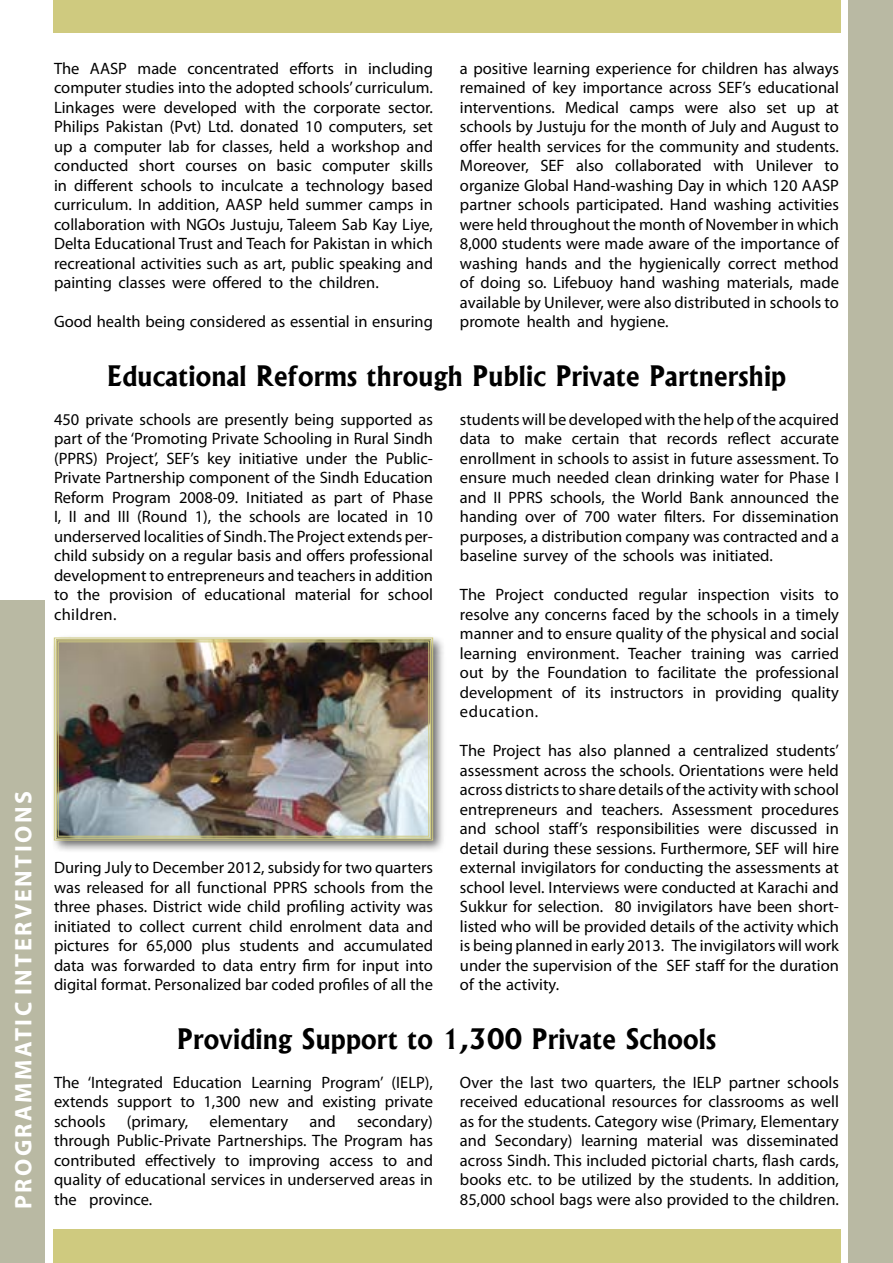
<style>
.page{position:relative;width:893px;height:1263px;background:#fff}
.page>*{position:absolute;margin:0;border:0;box-sizing:border-box;transform-origin:0 0}
.t1{font:700 27px "Albertus";letter-spacing:.01em;color:#000}
.t2{font:700 24px "Myriad Pro";letter-spacing:.1em;color:#fff}
.t3{font:16.5px/19.5px "Myriad Pro";color:#000;text-align:justify}
</style>
<div class="page">
<div style="left:0;top:600px;width:45px;height:663px;background:#b9b9a3"></div>
<div style="left:848px;top:0;width:45px;height:1263px;background:#b9b9a3"></div>
<div style="left:53px;top:0;width:787px;height:33px;background:#cfca7f"></div>
<div style="left:53px;top:1230px;width:787px;height:33px;background:#cfca7f"></div>
<div style="left:50px;top:634px;width:396px;height:219px;background:#000;opacity:.6"></div>
<img style="left:54px;top:637px;width:379px;height:204px">
<div style="left:56px;top:639px;width:375px;height:200px;border:1px solid #cfca7f"></div>
<div style="left:58px;top:641px;width:371px;height:195px;border:1px solid #cfca7f"></div>
<h2 class="t2" style="left:8px;top:1209px;width:419px;rotate:-90deg">PROGRAMMATIC INTERVENTIONS</h2>
<p class="t3" style="left:54px;top:58px;width:380px">The AASP made concentrated efforts in including computer studies into the adopted schools’ curriculum.<br>Linkages were developed with the corporate sector.<br>Philips Pakistan (Pvt) Ltd. donated 10 computers, set up a computer lab for classes, held a workshop and conducted short courses on basic computer skills in different schools to inculcate a technology based curriculum. In addition, AASP held summer camps in collaboration with NGOs Justuju, Taleem Sab Kay Liye, Delta Educational Trust and Teach for Pakistan in which recreational activities such as art, public speaking and painting classes were offered to the children.</p>
<p class="t3" style="left:54px;top:311px;width:380px">Good health being considered as essential in ensuring</p>
<p class="t3" style="left:460px;top:58px;width:381px">a positive learning experience for children has always remained of key importance across SEF’s educational interventions. Medical camps were also set up at schools by Justuju for the month of July and August to offer health services for the community and students.<br>Moreover, SEF also collaborated with Unilever to organize Global Hand-washing Day in which 120 AASP partner schools participated. Hand washing activities were held throughout the month of November in which 8,000 students were made aware of the importance of washing hands and the hygienically correct method of doing so. Lifebuoy hand washing materials, made available by Unilever, were also distributed in schools to promote health and hygiene.</p>
<h1 class="t1" style="left:107px;top:359px;width:681px">Educational Reforms through Public Private Partnership</h1>
<p class="t3" style="left:54px;top:409px;width:380px">450 private schools are presently being supported as part of the ‘Promoting Private Schooling in Rural Sindh (PPRS) Project’, SEF’s key initiative under the Public-Private Partnership component of the Sindh Education Reform Program 2008-09. Initiated as part of Phase I, II and III (Round 1), the schools are located in 10 underserved localities of Sindh. The Project extends per&shy;child subsidy on a regular basis and offers professional development to entrepreneurs and teachers in addition to the provision of educational material for school children.</p>
<p class="t3" style="left:460px;top:409px;width:381px">students will be developed with the help of the acquired data to make certain that records reflect accurate enrollment in schools to assist in future assessment. To ensure much needed clean drinking water for Phase I and II PPRS schools, the World Bank announced the handing over of 700 water filters. For dissemination purposes, a distribution company was contracted and a baseline survey of the schools was initiated.</p>
<p class="t3" style="left:460px;top:585px;width:381px">The Project conducted regular inspection visits to resolve any concerns faced by the schools in a timely manner and to ensure quality of the physical and social learning environment. Teacher training was carried out by the Foundation to facilitate the professional development of its instructors in providing quality education.</p>
<p class="t3" style="left:460px;top:741px;width:381px">The Project has also planned a centralized students’ assessment across the schools. Orientations were held across districts to share details of the activity with school entrepreneurs and teachers. Assessment procedures and school staff’s responsibilities were discussed in detail during these sessions. Furthermore, SEF will hire external invigilators for conducting the assessments at school level. Interviews were conducted at Karachi and Sukkur for selection. 80 invigilators have been short&shy;listed who will be provided details of the activity which is being planned in early 2013. The invigilators will work under the supervision of the SEF staff for the duration of the activity.</p>
<h1 class="t1" style="left:177px;top:1022px;width:541px">Providing Support to 1,300 Private Schools</h1>
<p class="t3" style="left:54px;top:1072px;width:380px">The ‘Integrated Education Learning Program’ (IELP), extends support to 1,300 new and existing private schools</p>
<p class="t3" style="left:54px;top:857px;width:381px">During July to December 2012, subsidy for two quarters was released for all functional PPRS schools from the three phases. District wide child profiling activity was initiated to collect current child enrolment data and pictures for 65,000 plus students and accumulated data was forwarded to data entry firm for input into digital format. Personalized bar coded profiles of all the</p>
<p class="t3" style="left:460px;top:1072px;width:380px">Over the last two quarters, the IELP partner schools received educational resources for classrooms as well as for the students. Category wise (Primary, Elementary and Secondary) learning material was disseminated across Sindh. This included pictorial charts, flash cards, books etc. to be utilized by the students. In addition,</p>
<p class="t3" style="left:54px;top:1111px;width:381px;text-indent:303px">secondary) through Public-Private Partnerships. The Program has contributed effectively to improving access to and quality of educational services in underserved areas in the province.</p>
<p class="t3" style="left:127px;top:1111px;width:63px">(primary,</p>
<p class="t3" style="left:210px;top:1111px;width:80px">elementary</p>
<p class="t3" style="left:309px;top:1111px;width:28px">and</p>
<p class="t3" style="left:460px;top:1189px;width:380px">85,000 school bags were also provided to the children.</p>
</div>
